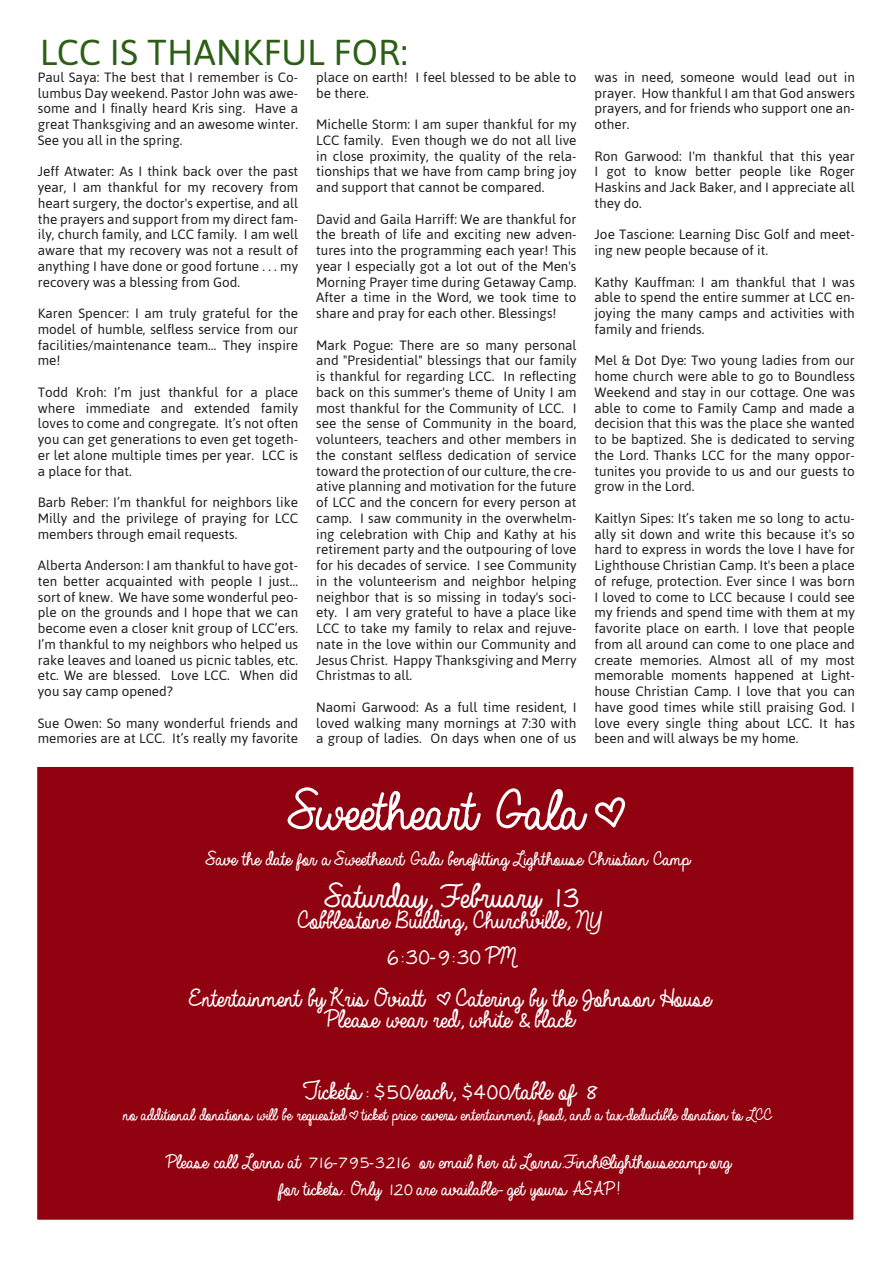
<style>
.page{position:relative;width:893px;height:1263px;background:#fff}
.page>*{position:absolute;margin:0;border:0;box-sizing:border-box;transform-origin:0 0}
.t1{font:60px "Always In My Heart";letter-spacing:-.005em;color:#fff}
.t2{font:36px "Always In My Heart";color:#fff}
.t3{font:36px "Asap";color:#2d5e16}
.t4{font:27px "Always In My Heart";color:#fff}
.t5{font:21px "Always In My Heart";color:#fff}
.t6{font:18px "Always In My Heart";color:#fff}
.t7{font:13.5px/15.8px "Asap";color:#231f20;text-align:justify}
</style>
<div class="page">
<div style="left:36px;top:765px;width:819px;height:456px;background:#90020f;border:2px solid #fff"></div>
<p class="t3" style="left:40px;top:29px;width:370px">LCC IS THANKFUL FOR:</p>
<p class="t7" style="left:38px;top:69px;width:262px">Paul Saya: The best that I remember is Co&shy;lumbus Day weekend. Pastor John was awe&shy;some and I finally heard Kris sing. Have a great Thanksgiving and an awesome winter.<br>See you all in the spring.</p>
<p class="t7" style="left:38px;top:163px;width:262px">Jeff Atwater: As I think back over the past year, I am thankful for my recovery from heart surgery, the doctor's expertise, and all the prayers and support from my direct fam&shy;ily, church family, and LCC family. I am well aware that my recovery was not a result of anything I have done or good fortune . . . my recovery was a blessing from God.</p>
<p class="t7" style="left:38px;top:305px;width:262px">Karen Spencer: I am truly grateful for the model of humble, selfless service from our facilities/maintenance team… They inspire me!</p>
<p class="t7" style="left:38px;top:384px;width:262px">Todd Kroh: I’m just thankful for a place where immediate and extended family loves to come and congregate. It’s not often you can get generations to even get togeth&shy;er let alone multiple times per year. LCC is a place for that.</p>
<p class="t7" style="left:38px;top:494px;width:262px">Barb Reber: I’m thankful for neighbors like Milly and the privilege of praying for LCC members through email requests.</p>
<p class="t7" style="left:38px;top:557px;width:262px">Alberta Anderson: I am thankful to have got&shy;ten better acquainted with people I just… sort of knew. We have some wonderful peo&shy;ple on the grounds and I hope that we can become even a closer knit group of LCC’ers.<br>I’m thankful to my neighbors who helped us rake leaves and loaned us picnic tables, etc. etc. We are blessed. Love LCC. When did you say camp opened?</p>
<p class="t7" style="left:38px;top:714px;width:262px">Sue Owen: So many wonderful friends and memories are at LCC. It’s really my favorite</p>
<p class="t7" style="left:316px;top:69px;width:262px">place on earth! I feel blessed to be able to be there.</p>
<p class="t7" style="left:316px;top:116px;width:262px">Michelle Storm: I am super thankful for my LCC family. Even though we do not all live in close proximity, the quality of the rela&shy;tionships that we have from camp bring joy and support that cannot be compared.</p>
<p class="t7" style="left:316px;top:210px;width:262px">David and Gaila Harriff: We are thankful for the breath of life and exciting new adven&shy;tures into the programming each year! This year I especially got a lot out of the Men's Morning Prayer time during Getaway Camp.<br>After a time in the Word, we took time to share and pray for each other. Blessings!</p>
<p class="t7" style="left:316px;top:336px;width:262px">Mark Pogue: There are so many personal and "Presidential" blessings that our family is thankful for regarding LCC. In reflecting back on this summer's theme of Unity I am most thankful for the Community of LCC. I see the sense of Community in the board, volunteers, teachers and other members in the constant selfless dedication of service toward the protection of our culture, the cre&shy;ative planning and motivation for the future of LCC and the concern for every person at camp. I saw community in the overwhelm&shy;ing celebration with Chip and Kathy at his retirement party and the outpouring of love for his decades of service. I see Community in the volunteerism and neighbor helping neighbor that is so missing in today's soci&shy;ety. I am very grateful to have a place like LCC to take my family to relax and rejuve&shy;nate in the love within our Community and Jesus Christ. Happy Thanksgiving and Merry Christmas to all.</p>
<p class="t7" style="left:316px;top:699px;width:262px">Naomi Garwood: As a full time resident, I loved walking many mornings at 7:30 with a group of ladies. On days when one of us</p>
<p class="t7" style="left:595px;top:69px;width:262px">was in need, someone would lead out in prayer. How thankful I am that God answers prayers, and for friends who support one an&shy;other.</p>
<p class="t7" style="left:595px;top:147px;width:262px">Ron Garwood: I'm thankful that this year I got to know better people like Roger Haskins and Jack Baker, and I appreciate all they do.</p>
<p class="t7" style="left:595px;top:226px;width:262px">Joe Tascione: Learning Disc Golf and meet&shy;ing new people because of it.</p>
<p class="t7" style="left:595px;top:273px;width:262px">Kathy Kauffman: I am thankful that I was able to spend the entire summer at LCC en&shy;joying the many camps and activities with family and friends.</p>
<p class="t7" style="left:595px;top:352px;width:262px">Mel &amp; Dot Dye: Two young ladies from our home church were able to go to Boundless Weekend and stay in our cottage. One was able to come to Family Camp and made a decision that this was the place she wanted to be baptized. She is dedicated to serving the Lord. Thanks LCC for the many oppor&shy;tunites you provide to us and our guests to grow in the Lord.</p>
<p class="t7" style="left:595px;top:510px;width:262px">Kaitlyn Sipes: It’s taken me so long to actu&shy;ally sit down and write this because it's so hard to express in words the love I have for Lighthouse Christian Camp. It's been a place of refuge, protection. Ever since I was born I loved to come to LCC because I could see my friends and spend time with them at my favorite place on earth. I love that people from all around can come to one place and create memories. Almost all of my most memorable moments happened at Light&shy;house Christian Camp. I love that you can have good times while still praising God. I love every single thing about LCC. It has been and will always be my home.</p>
<p class="t1" style="left:280px;top:779px;width:331px">Sweetheart Gala ]</p>
<p class="t5" style="left:203px;top:848px;width:485px">Save the date for a Sweetheart Gala benefitting Lighthouse Christian Camp</p>
<p class="t2" style="left:320px;top:877px;width:251px">Saturday, February 13</p>
<p class="t4" style="left:292px;top:906px;width:306px">Cobblestone Building, Churchville, NY</p>
<p class="t4" style="left:378px;top:942px;width:135px">6:30-9:30 PM</p>
<p class="t4" style="left:183px;top:984px;width:524px">Entertainment by Kris Oviatt ] Catering by the Johnson House</p>
<p class="t4" style="left:320px;top:1005px;width:251px">Please wear red, white &amp; black</p>
<p class="t4" style="left:298px;top:1077px;width:294px">Tickets: $50/each, $400/table of 8</p>
<p class="t6" style="left:120px;top:1105px;width:651px">no additional donations will be requested ] ticket price covers entertainment, food, and a tax-deductible donation to LCC</p>
<p class="t5" style="left:162px;top:1151px;width:566px">Please call Lorna at 716-795-3216 or email her at Lorna.Finch@lighthousecamp.org</p>
<p class="t5" style="left:275px;top:1178px;width:341px">for tickets. Only 120 are available- get yours ASAP!</p>
</div>
